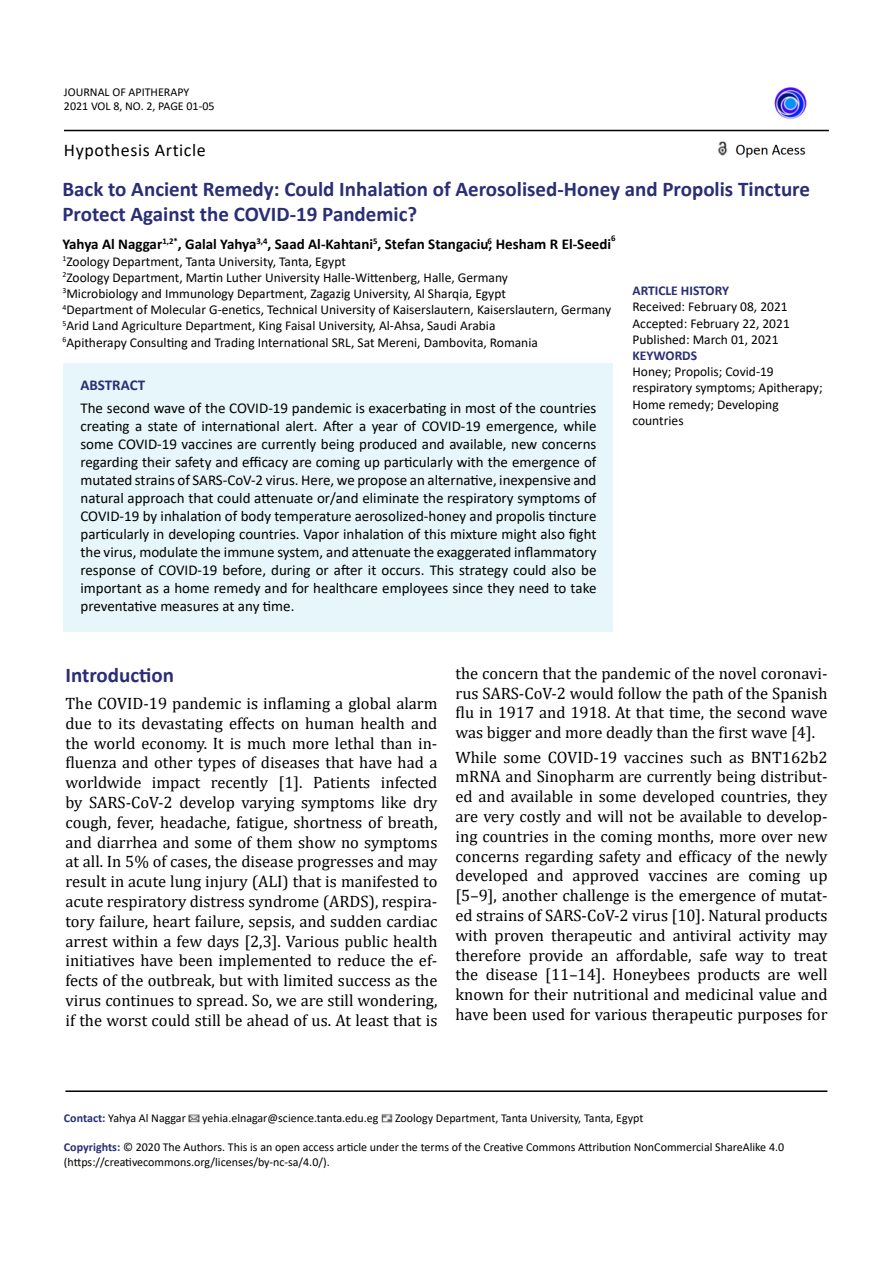
<style>
.page{position:relative;width:893px;height:1263px;background:#fff}
.page>*{position:absolute;margin:0;border:0;box-sizing:border-box;transform-origin:0 0}
.t1{font:700 21px/25.2px "Calibri";color:#2a2e74}
.t2{font:18px "Calibri";letter-spacing:.03em;color:#000}
.t3{font:16.5px/19.8px "Cambria";color:#000;text-align:justify}
.t4{font:15px/18px "Calibri";color:#000;text-align:justify}
.t5{font:700 15px "Calibri";color:#000}
.t6{font:700 15px "Calibri";color:#2a2e74}
.t7{font:13.5px/16.2px "Calibri";color:#000}
.t8{font:700 13.5px "Calibri";color:#2a2e74}
.t9{font:12px/14.4px "Calibri";color:#000}
.t10{font:700 8.7px "Calibri";color:#000}
.s1{font-weight:700;color:#2a2e74}
</style>
<div class="page">
<hr style="left:64px;top:130px;width:765px;height:1px;background:#000">
<img style="left:774px;top:87px;width:33px;height:33px">
<img style="left:718px;top:141px;width:88px;height:17px">
<div style="left:64px;top:363px;width:549px;height:269px;background:#e7f6fa"></div>
<hr style="left:65px;top:1090px;width:762px;height:2px;background:#000">
<svg style="left:189px;top:1114px;width:11px;height:9px"></svg>
<svg style="left:381px;top:1113px;width:11px;height:9px"></svg>
<p class="t9" style="left:64px;top:84px;width:152px">JOURNAL OF APITHERAPY<br>2021 VOL 8, NO. 2, PAGE 01-05</p>
<p class="t2" style="left:64px;top:137px;width:143px">Hypothesis Article</p>
<p class="t1" style="left:62px;top:176px;width:749px">Back to Ancient Remedy: Could Inhalation of Aerosolised-Honey and Propolis Tincture<br>Protect Against the COVID-19 Pandemic?</p>
<p class="t5" style="left:62px;top:234px;width:550px">Yahya Al Naggar<sup>1,2*</sup>, Galal Yahya<sup>3,4</sup>, Saad Al-Kahtani<sup>5</sup>, Stefan Stangaciu, Hesham R El-Seedi</p>
<p class="t10" style="left:611px;top:232px;width:6px">6</p>
<p class="t10" style="left:488px;top:235px;width:6px">6</p>
<p class="t7" style="left:62px;top:253px;width:550px"><sup>1</sup>Zoology Department, Tanta University, Tanta, Egypt<br><sup>2</sup>Zoology Department, Martin Luther University Halle-Wittenberg, Halle, Germany<br><sup>3</sup>Microbiology and Immunology Department, Zagazig University, Al Sharqia, Egypt<br><sup>4</sup>Department of Molecular G-enetics, Technical University of Kaiserslautern, Kaiserslautern, Germany <sup>5</sup>Arid Land Agriculture Department, King Faisal University, Al-Ahsa, Saudi Arabia<br><sup>6</sup>Apitherapy Consulting and Trading International SRL, Sat Mereni, Dambovita, Romania</p>
<p class="t6" style="left:80px;top:375px;width:66px">ABSTRACT</p>
<p class="t4" style="left:80px;top:398px;width:518px">The second wave of the COVID-19 pandemic is exacerbating in most of the countries creating a state of international alert. After a year of COVID-19 emergence, while some COVID-19 vaccines are currently being produced and available, new concerns regarding their safety and efficacy are coming up particularly with the emergence of mutated strains of SARS-CoV-2 virus. Here, we propose an alternative, inexpensive and natural approach that could attenuate or/and eliminate the respiratory symptoms of COVID-19 by inhalation of body temperature aerosolized-honey and propolis tincture particularly in developing countries. Vapor inhalation of this mixture might also fight the virus, modulate the immune system, and attenuate the exaggerated inflammatory response of COVID-19 before, during or after it occurs. This strategy could also be important as a home remedy and for healthcare employees since they need to take preventative measures at any time.</p>
<p class="t8" style="left:632px;top:281px;width:98px">ARTICLE HISTORY</p>
<p class="t7" style="left:632px;top:298px;width:159px">Received: February 08, 2021<br>Accepted: February 22, 2021<br>Published: March 01, 2021</p>
<p class="t8" style="left:632px;top:346px;width:66px">KEYWORDS</p>
<p class="t7" style="left:632px;top:363px;width:192px">Honey; Propolis; Covid-19 respiratory symptoms; Apitherapy;<br>Home remedy; Developing countries</p>
<p class="t1" style="left:65px;top:662px;width:110px">Introduction</p>
<p class="t3" style="left:65px;top:693px;width:374px">The COVID-19 pandemic is inflaming a global alarm due to its devastating effects on human health and the world economy. It is much more lethal than in&shy;fluenza and other types of diseases that have had a worldwide impact recently [1]. Patients infected by SARS-CoV-2 develop varying symptoms like dry cough, fever, headache, fatigue, shortness of breath, and diarrhea and some of them show no symptoms at all. In 5% of cases, the disease progresses and may result in acute lung injury (ALI) that is manifested to acute respiratory distress syndrome (ARDS), respira&shy;tory failure, heart failure, sepsis, and sudden cardiac arrest within a few days [2,3]. Various public health initiatives have been implemented to reduce the ef&shy;fects of the outbreak, but with limited success as the virus continues to spread. So, we are still wondering, if the worst could still be ahead of us. At least that is</p>
<p class="t3" style="left:456px;top:663px;width:374px">the concern that the pandemic of the novel coronavi&shy;rus SARS-CoV-2 would follow the path of the Spanish flu in 1917 and 1918. At that time, the second wave was bigger and more deadly than the first wave [4].</p>
<p class="t3" style="left:456px;top:747px;width:374px">While some COVID-19 vaccines such as BNT162b2 mRNA and Sinopharm are currently being distribut&shy;ed and available in some developed countries, they are very costly and will not be available to develop&shy;ing countries in the coming months, more over new concerns regarding safety and efficacy of the newly developed and approved vaccines are coming up [5–9], another challenge is the emergence of mutat&shy;ed strains of SARS-CoV-2 virus [10]. Natural products with proven therapeutic and antiviral activity may therefore provide an affordable, safe way to treat the disease [11–14]. Honeybees products are well known for their nutritional and medicinal value and have been used for various therapeutic purposes for</p>
<p class="t9" style="left:64px;top:1111px;width:123px"><span class="s1">Contact:</span> Yahya Al Naggar</p>
<p class="t9" style="left:202px;top:1111px;width:178px">yehia.elnagar@science.tanta.edu.eg</p>
<p class="t9" style="left:395px;top:1111px;width:250px">Zoology Department, Tanta University, Tanta, Egypt</p>
<p class="t9" style="left:64px;top:1140px;width:722px"><span class="s1">Copyrights:</span> © 2020 The Authors. This is an open access article under the terms of the Creative Commons Attribution NonCommercial ShareAlike 4.0 (https://creativecommons.org/licenses/by-nc-sa/4.0/).</p>
</div>
